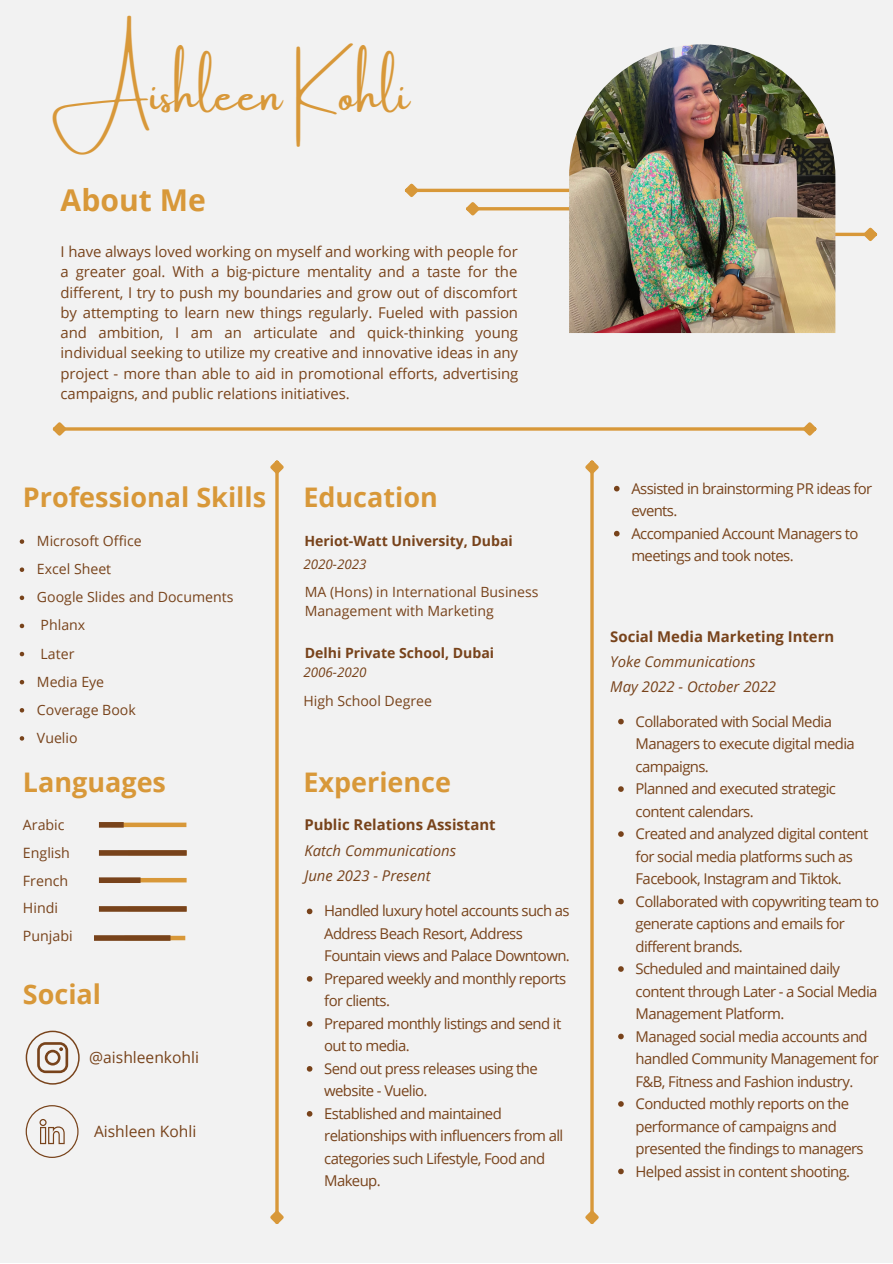
<style>
.page{position:relative;width:893px;height:1264px;background:#fff}
.page>*{position:absolute;margin:0;border:0;box-sizing:border-box;transform-origin:0 0}
.t1{font:48.6px "Amsterdam One";color:#d89839}
.t2{font:700 30.15px "Open Sans";color:#d89839}
.t3{font:700 27px "Open Sans";color:#d89839}
.t4{font:15.6px "Open Sans";color:#78431b}
.t5{font:14.85px/22.5px "Open Sans";letter-spacing:-.04em;color:#78431b}
.t6{font:italic 14.85px "Open Sans";color:#78431b}
.t7{font:700 14.85px "Open Sans";color:#78431b}
.t8{font:14.25px "Open Sans";color:#78431b}
.t9{font:14.1px/19px "Open Sans";color:#78431b}
.t10{font:700 14.1px "Open Sans";color:#78431b}
.t11{font:italic 13.35px "Open Sans";color:#78431b}
</style>
<div class="page">
<div style="left:0;top:0;width:892px;height:1262px;background:#f2f2f2"></div>
<hr style="left:416px;top:189px;width:264px;height:3px;background:#d89839">
<svg style="left:404px;top:183px;width:17px;height:14px"></svg>
<hr style="left:477px;top:207px;width:264px;height:3px;background:#d89839">
<svg style="left:466px;top:202px;width:16px;height:14px"></svg>
<hr style="left:601px;top:233px;width:265px;height:3px;background:#d89839">
<svg style="left:860px;top:227px;width:18px;height:14px"></svg>
<hr style="left:64px;top:427px;width:741px;height:3px;background:#d89839">
<svg style="left:52px;top:422px;width:17px;height:14px"></svg>
<svg style="left:799px;top:422px;width:18px;height:14px"></svg>
<img style="left:569px;top:44px;width:266px;height:289px">
<svg style="left:275px;top:477px;width:4px;height:730px;background:#dba555"></svg>
<svg style="left:270px;top:460px;width:14px;height:17px"></svg>
<svg style="left:270px;top:1207px;width:14px;height:17px"></svg>
<hr style="left:590px;top:471px;width:3px;height:742px;background:#d89839">
<svg style="left:585px;top:460px;width:14px;height:17px"></svg>
<svg style="left:585px;top:1207px;width:14px;height:17px"></svg>
<div style="left:124px;top:935px;width:61px;height:5px;background:#d89839"></div>
<div style="left:99px;top:850px;width:88px;height:5px;background:#78431b"></div>
<div style="left:94px;top:935px;width:76px;height:5px;background:#78431b"></div>
<div style="left:111px;top:822px;width:75px;height:5px;background:#d89839"></div>
<div style="left:99px;top:822px;width:25px;height:5px;background:#78431b"></div>
<hr style="left:128px;top:878px;width:58px;height:4px;background:#d89839">
<div style="left:99px;top:877px;width:41px;height:6px;background:#78431b"></div>
<div style="left:99px;top:906px;width:88px;height:5px;background:#78431b"></div>
<svg style="left:20px;top:539px;width:4px;height:5px"></svg>
<svg style="left:20px;top:567px;width:4px;height:5px"></svg>
<svg style="left:20px;top:595px;width:4px;height:5px"></svg>
<svg style="left:20px;top:623px;width:4px;height:5px"></svg>
<svg style="left:20px;top:651px;width:4px;height:5px"></svg>
<svg style="left:20px;top:680px;width:4px;height:4px"></svg>
<svg style="left:20px;top:708px;width:4px;height:4px"></svg>
<svg style="left:20px;top:736px;width:4px;height:4px"></svg>
<svg style="left:26px;top:1030px;width:54px;height:54px"></svg>
<svg style="left:26px;top:1105px;width:52px;height:52px"></svg>
<svg style="left:307px;top:908px;width:5px;height:6px"></svg>
<svg style="left:307px;top:976px;width:5px;height:5px"></svg>
<svg style="left:307px;top:1021px;width:5px;height:5px"></svg>
<svg style="left:307px;top:1066px;width:5px;height:5px"></svg>
<svg style="left:307px;top:1111px;width:5px;height:5px"></svg>
<svg style="left:614px;top:486px;width:5px;height:5px"></svg>
<svg style="left:614px;top:531px;width:5px;height:5px"></svg>
<svg style="left:618px;top:718px;width:5px;height:6px"></svg>
<svg style="left:618px;top:786px;width:5px;height:6px"></svg>
<svg style="left:618px;top:831px;width:5px;height:5px"></svg>
<svg style="left:618px;top:898px;width:5px;height:6px"></svg>
<svg style="left:618px;top:966px;width:5px;height:5px"></svg>
<svg style="left:618px;top:1033px;width:5px;height:6px"></svg>
<svg style="left:618px;top:1101px;width:5px;height:5px"></svg>
<svg style="left:618px;top:1168px;width:5px;height:6px"></svg>
<p class="t1" style="left:53px;top:67px;width:358px">Aishleen Kohli</p>
<p class="t2" style="left:61px;top:179px;width:147px">About Me</p>
<p class="t5" style="left:61px;top:241px;width:459px;line-height:20.2px;text-align:justify">I have always loved working on myself and working with people for a greater goal. With a big-picture mentality and a taste for the different, I try to push my boundaries and grow out of discomfort by attempting to learn new things regularly. Fueled with passion and ambition, I am an articulate and quick-thinking young individual seeking to utilize my creative and innovative ideas in any project - more than able to aid in promotional efforts, advertising campaigns, and public relations initiatives.</p>
<p class="t3" style="left:23px;top:477px;width:245px">Professional Skills</p>
<p class="t9" style="left:37px;top:531px;width:106px">Microsoft Office</p>
<p class="t9" style="left:37px;top:559px;width:76px">Excel Sheet</p>
<p class="t9" style="left:37px;top:587px;width:198px">Google Slides and Documents</p>
<p class="t9" style="left:41px;top:615px;width:46px">Phlanx</p>
<p class="t9" style="left:41px;top:643px;width:35px">Later</p>
<p class="t9" style="left:37px;top:671px;width:69px">Media Eye</p>
<p class="t9" style="left:37px;top:699px;width:100px">Coverage Book</p>
<p class="t9" style="left:37px;top:728px;width:42px">Vuelio</p>
<p class="t3" style="left:23px;top:763px;width:145px">Languages</p>
<p class="t8" style="left:23px;top:814px;width:43px">Arabic</p>
<p class="t8" style="left:23px;top:842px;width:49px">English</p>
<p class="t8" style="left:23px;top:870px;width:47px">French</p>
<p class="t8" style="left:23px;top:898px;width:37px">Hindi</p>
<p class="t8" style="left:23px;top:926px;width:51px">Punjabi</p>
<p class="t3" style="left:23px;top:975px;width:80px">Social</p>
<p class="t4" style="left:89px;top:1046px;width:111px">@aishleenkohli</p>
<p class="t4" style="left:94px;top:1119px;width:104px">Aishleen Kohli</p>
<p class="t3" style="left:303px;top:477px;width:136px">Education</p>
<p class="t10" style="left:304px;top:531px;width:210px">Heriot-Watt University, Dubai</p>
<p class="t11" style="left:303px;top:554px;width:65px">2020-2023</p>
<p class="t9" style="left:305px;top:582px;width:235px">MA (Hons) in International Business<br>Management with Marketing</p>
<p class="t10" style="left:305px;top:643px;width:191px">Delhi Private School, Dubai</p>
<p class="t11" style="left:303px;top:663px;width:65px">2006-2020</p>
<p class="t9" style="left:303px;top:691px;width:130px">High School Degree</p>
<p class="t3" style="left:303px;top:763px;width:149px">Experience</p>
<p class="t7" style="left:304px;top:814px;width:193px">Public Relations Assistant</p>
<p class="t6" style="left:304px;top:840px;width:153px">Katch Communications</p>
<p class="t6" style="left:304px;top:865px;width:128px">June 2023 - Present</p>
<p class="t5" style="left:324px;top:899px;width:247px">Handled luxury hotel accounts such as<br>Address Beach Resort, Address<br>Fountain views and Palace Downtown.</p>
<p class="t5" style="left:324px;top:966px;width:243px">Prepared weekly and monthly reports for clients.</p>
<p class="t5" style="left:324px;top:1011px;width:239px">Prepared monthly listings and send it out to media.</p>
<p class="t5" style="left:324px;top:1056px;width:215px">Send out press releases using the website - Vuelio.</p>
<p class="t5" style="left:324px;top:1101px;width:240px">Established and maintained relationships with influencers from all categories such Lifestyle, Food and<br>Makeup.</p>
<p class="t5" style="left:631px;top:476px;width:242px">Assisted in brainstorming PR ideas for events.</p>
<p class="t5" style="left:631px;top:521px;width:228px">Accompanied Account Managers to meetings and took notes.</p>
<p class="t7" style="left:610px;top:626px;width:225px">Social Media Marketing Intern</p>
<p class="t6" style="left:610px;top:651px;width:147px">Yoke Communications</p>
<p class="t6" style="left:610px;top:675px;width:167px">May 2022 - October 2022</p>
<p class="t5" style="left:635px;top:709px;width:221px">Collaborated with Social Media<br>Managers to execute digital media campaigns.</p>
<p class="t5" style="left:635px;top:777px;width:202px">Planned and executed strategic content calendars.</p>
<p class="t5" style="left:635px;top:822px;width:234px">Created and analyzed digital content for social media platforms such as<br>Facebook, Instagram and Tiktok.</p>
<p class="t5" style="left:635px;top:889px;width:245px">Collaborated with copywriting team to generate captions and emails for different brands.</p>
<p class="t5" style="left:635px;top:957px;width:243px">Scheduled and maintained daily content through Later - a Social Media<br>Management Platform.</p>
<p class="t5" style="left:635px;top:1024px;width:245px">Managed social media accounts and handled Community Management for<br>F&amp;B, Fitness and Fashion industry.</p>
<p class="t5" style="left:635px;top:1091px;width:229px">Conducted mothly reports on the performance of campaigns and presented the findings to managers</p>
<p class="t5" style="left:635px;top:1159px;width:216px">Helped assist in content shooting.</p>
</div>
